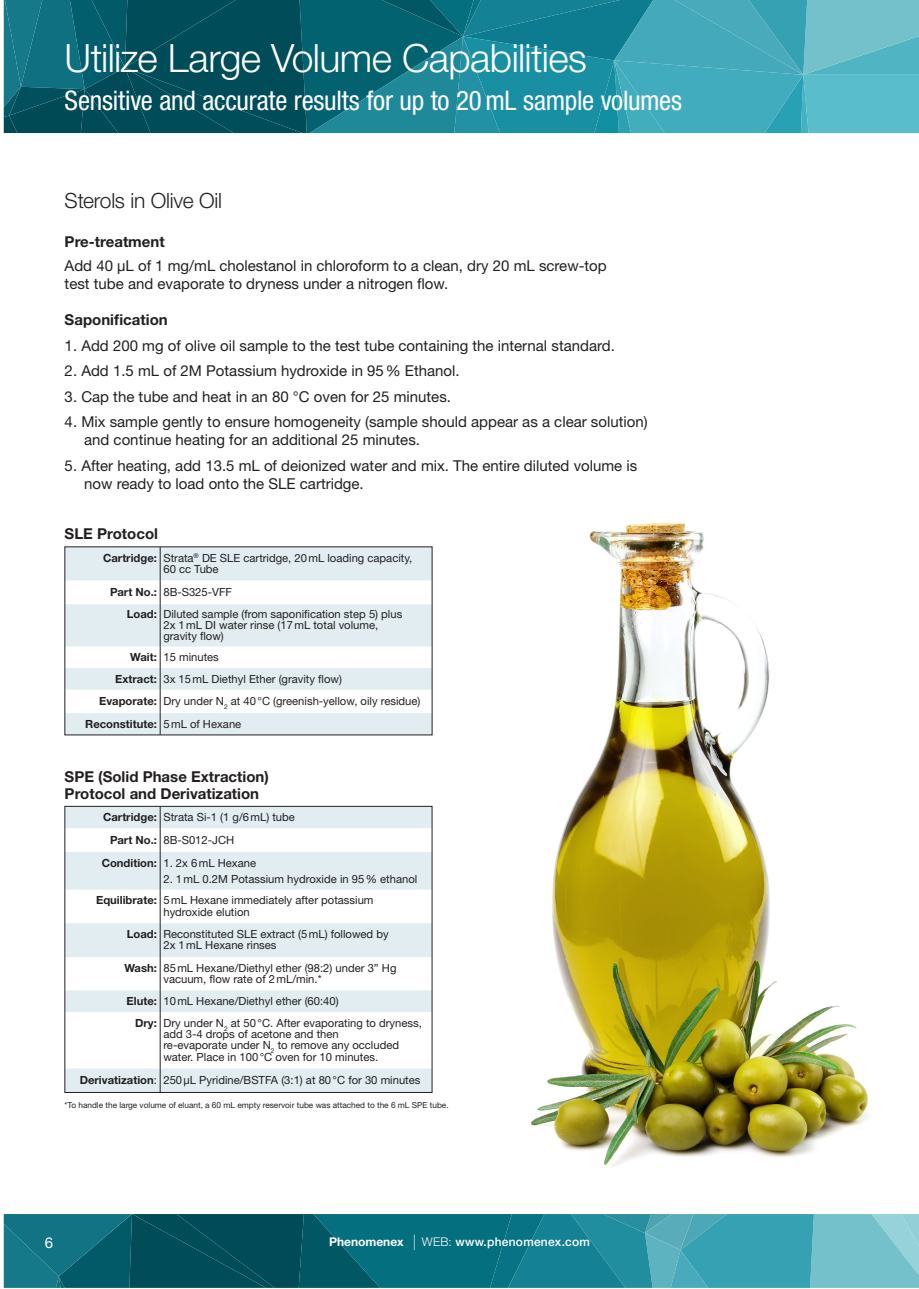
<style>
.page{position:relative;width:919px;height:1289px;background:#fff}
.page>*{position:absolute;margin:0;border:0;box-sizing:border-box;transform-origin:0 0}
.t1{font:300 39px "Helvetica Neue LT Std";letter-spacing:-.015em;color:#fff}
.t2{font:condensed 27px "Helvetica Neue LT Std";letter-spacing:-.01em;color:#fff}
.t3{font:300 21px "Helvetica Neue LT Std";letter-spacing:-.015em;color:#231f20}
.t4{font:15px/18px "Helvetica Neue LT Std";color:#231f20}
.t5{font:700 15px/16.5px "Helvetica Neue LT Std";color:#231f20}
.t6{font:15px "Helvetica Neue LT Std";color:#fff}
.t7{font:500 12px "Helvetica Neue LT Std";letter-spacing:.02em;color:#fff}
.t8{font:700 12px "Helvetica Neue LT Std";color:#fff}
.t9{font:11.25px/11.2px "Helvetica Neue LT Std";color:#231f20}
.t10{font:700 11.25px "Helvetica Neue LT Std";color:#231f20}
.t11{font:8.25px "Helvetica Neue LT Std";color:#231f20}
.s1{font-weight:700}
.s2{font-weight:400}
.s3{font-weight:400;font-stretch:condensed;font-size:21.6px}
.s4{font-weight:300}
</style>
<div class="page">
<svg style="left:4px;top:1214px;width:914px;height:73px;background:#207e8c"></svg>
<svg style="left:4px;top:0;width:914px;height:133px;background:#20808f"></svg>
<img style="left:531px;top:522px;width:338px;height:645px">
<svg style="left:67px;top:808px;width:363px;height:282px"></svg>
<svg style="left:160px;top:808px;width:1px;height:44px"></svg>
<hr style="left:160px;top:852px;width:1px;height:37px;background:#231f20">
<hr style="left:160px;top:889px;width:1px;height:34px;background:#231f20">
<hr style="left:160px;top:923px;width:1px;height:34px;background:#231f20">
<hr style="left:160px;top:957px;width:1px;height:33px;background:#231f20">
<svg style="left:160px;top:990px;width:1px;height:22px"></svg>
<hr style="left:160px;top:1012px;width:1px;height:56px;background:#231f20">
<svg style="left:160px;top:1068px;width:1px;height:22px"></svg>
<svg style="left:67px;top:548px;width:363px;height:185px;fill:#e2edf1"></svg>
<hr style="left:160px;top:547px;width:1px;height:33px;background:#231f20">
<svg style="left:160px;top:580px;width:1px;height:24px"></svg>
<hr style="left:160px;top:604px;width:1px;height:42px;background:#231f20">
<svg style="left:160px;top:646px;width:1px;height:87px"></svg>
<h1 class="t1" style="left:65px;top:34px;width:524px">Utilize Large Volume Capabilities</h1>
<h2 class="t2" style="left:65px;top:85px;width:619px">Sensitive and accurate results for up to 20mL sample volumes</h2>
<h3 class="t3" style="left:65px;top:188px;width:159px">Sterols in Olive Oil</h3>
<h3 class="t5" style="left:65px;top:233px;width:102px">Pre-treatment</h3>
<h3 class="t4" style="left:65px;top:257px;width:543px">Add 40 μL of 1 mg/mL cholestanol in chloroform to a clean, dry 20 mL screw-top test tube and evaporate to dryness under a nitrogen flow.</h3>
<h3 class="t5" style="left:65px;top:311px;width:105px">Saponification</h3>
<h3 class="t4" style="left:65px;top:336px;width:551px">1. Add 200 mg of olive oil sample to the test tube containing the internal standard.</h3>
<h3 class="t4" style="left:65px;top:362px;width:396px">2. Add 1.5 mL of 2M Potassium hydroxide in 95% Ethanol.</h3>
<h3 class="t4" style="left:65px;top:387px;width:388px">3. Cap the tube and heat in an 80 °C oven for 25 minutes.</h3>
<h3 class="t4" style="left:84px;top:413px;width:565px;text-indent:-20px">4. Mix sample gently to ensure homogeneity (sample should appear as a clear solution) and continue heating for an additional 25 minutes.</h3>
<h3 class="t4" style="left:84px;top:456px;width:554px;text-indent:-20px">5. After heating, add 13.5 mL of deionized water and mix. The entire diluted volume is now ready to load onto the SLE cartridge.</h3>
<h3 class="t5" style="left:65px;top:525px;width:95px">SLE Protocol</h3>
<p class="t9" style="left:163px;top:552px;width:250px;text-indent:-60px"><span class="s1">Cartridge:</span> Strata<sup>®</sup> DE SLE cartridge, 20mL loading capacity,<br>60 cc Tube</p>
<p class="t9" style="left:127px;top:581px;width:277px;line-height:21.3px;text-indent:-17px"><span class="s1">Part No.:</span> 8B-S325-VFF<br><span class="s1">Load:</span> Diluted sample (from saponification step 5) plus</p>
<p class="t9" style="left:163px;top:619px;width:216px">2x 1mL DI water rinse (17mL total volume, gravity flow)</p>
<p class="t9" style="left:130px;top:651px;width:90px"><span class="s1">Wait:</span> 15 minutes</p>
<p class="t9" style="left:115px;top:673px;width:228px"><span class="s1">Extract:</span> 3x 15mL Diethyl Ether (gravity flow)</p>
<p class="t9" style="left:99px;top:695px;width:323px"><span class="s1">Evaporate:</span> Dry under N<sub>2</sub> at 40°C (greenish-yellow, oily residue)</p>
<p class="t10" style="left:85px;top:717px;width:158px">Reconstitute: <span class="s2">5mL of Hexane</span></p>
<h3 class="t5" style="left:65px;top:768px;width:206px">SPE (Solid Phase Extraction)<br>Protocol and Derivatization</h3>
<p class="t9" style="left:103px;top:811px;width:193px"><span class="s1">Cartridge:</span> Strata Si-1 (1 g/6mL) tube</p>
<p class="t9" style="left:110px;top:834px;width:126px"><span class="s1">Part No.:</span> 8B-S012-JCH</p>
<p class="t9" style="left:102px;top:857px;width:156px"><span class="s1">Condition:</span> 1. 2x 6mL Hexane</p>
<p class="t9" style="left:96px;top:868px;width:323px;line-height:21px;text-indent:67px">2. 1mL 0.2M Potassium hydroxide in 95% ethanol<br><span class="s1">Equilibrate:</span> 5mL Hexane immediately after potassium</p>
<p class="t9" style="left:127px;top:900px;width:263px;line-height:22.4px;text-indent:36px">hydroxide elution<br><span class="s1">Load:</span> Reconstituted SLE extract (5mL) followed by</p>
<p class="t9" style="left:124px;top:933px;width:273px;line-height:22.6px;text-indent:39px">2x 1mL Hexane rinses<br><span class="s1">Wash:</span> 85mL Hexane/Diethyl ether (98:2) under 3” Hg</p>
<p class="t9" style="left:163px;top:973px;width:160px">vacuum, flow rate of 2mL/min.*</p>
<p class="t9" style="left:126px;top:995px;width:214px"><span class="s1">Elute:</span> 10mL Hexane/Diethyl ether (60:40)</p>
<p class="t9" style="left:135px;top:1017px;width:288px"><span class="s1">Dry:</span> Dry under N<sub>2</sub> at 50°C. After evaporating to dryness,</p>
<p class="t9" style="left:163px;top:1028px;width:237px">add 3-4 drops of acetone and then re-evaporate under N<sub>2</sub> to remove any occluded water. Place in 100°C oven for 10 minutes.</p>
<p class="t9" style="left:80px;top:1074px;width:342px"><span class="s1">Derivatization</span>: 250µL Pyridine/BSTFA (3:1) at 80°C for 30 minutes</p>
<p class="t11" style="left:65px;top:1100px;width:385px">*To handle the large volume of eluant, a 60 mL empty reservoir tube was attached to the 6 mL SPE tube.</p>
<p class="t8" style="left:329px;top:1233px;width:88px">Phenomenex <span class="s3">l</span></p>
<h3 class="t6" style="left:45px;top:1233px;width:10px">6</h3>
<p class="t7" style="left:422px;top:1234px;width:169px"><span class="s4">WEB:</span> www.phenomenex.com</p>
</div>
